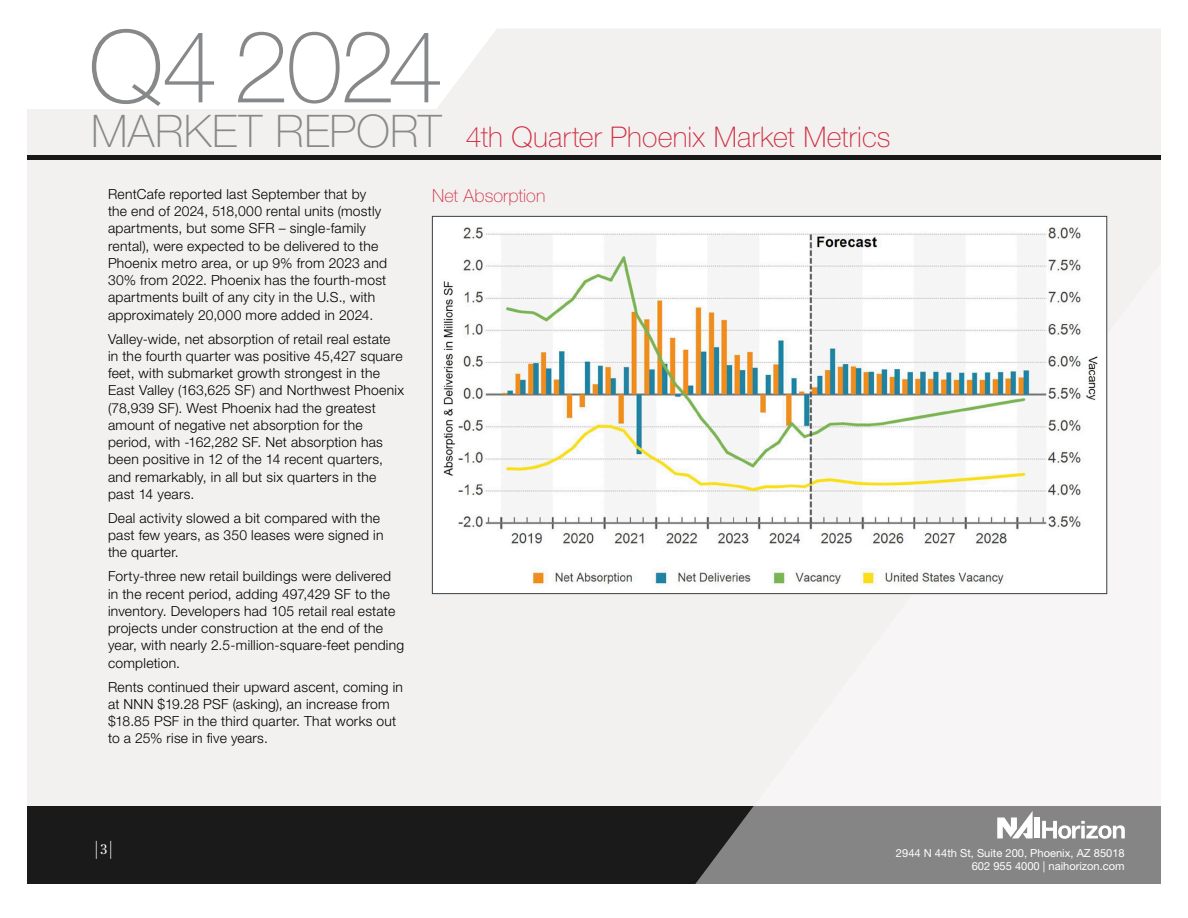
<style>
.page{position:relative;width:1188px;height:918px;background:#fff}
.page>*{position:absolute;margin:0;border:0;box-sizing:border-box;transform-origin:0 0}
.t1{font:100 100.5px "Helvetica Neue LT Std";letter-spacing:-.025em;color:#868889}
.t2{font:100 28.5px "Helvetica Neue LT Std";letter-spacing:.005em;color:#d02c40}
.Table_Subheads{font:100 18px "Helvetica Neue LT Std";letter-spacing:.005em;color:#d02c40}
.t3{font:100 18px "Helvetica Neue LT Std";color:#fff}
.Text{font:300 13.8px/17.2px "Helvetica Neue LT Std";letter-spacing:.02em;color:#000001}
.t4{font:11.1px/13.4px "Helvetica Neue LT Std";color:#fff;text-align:right}
.s1{font-size:45px;color:#868889}
.s2{font-family:"Centennial LT Std";font-weight:300;font-size:13.5px}
</style>
<div class="page">
<div style="left:437px;top:29px;width:724px;height:80px;background:#f2f1f0"></div>
<div style="left:27px;top:109px;width:1134px;height:698px;background:#f2f1f0"></div>
<div style="left:27px;top:807px;width:1134px;height:77px;background:#1a1a1a"></div>
<svg style="left:695px;top:262px;width:466px;height:622px"></svg>
<div style="left:1034px;top:818px;width:6px;height:20px;background:#fff"></div>
<svg style="left:997px;top:811px;width:36px;height:27px"></svg>
<svg style="left:1042px;top:821px;width:83px;height:18px"></svg>
<div style="left:27px;top:155px;width:1134px;height:5px;background:#181818"></div>
<img style="left:434px;top:218px;width:671px;height:374px">
<h1 class="t1" style="left:89px;top:9px;width:356px">Q4 2024</h1>
<h2 class="t2" style="left:91px;top:121px;width:801px"><span class="s1">MARKET REPORT</span> 4th Quarter Phoenix Market Metrics</h2>
<p class="Text" style="left:108px;top:185px;width:281px">RentCafe reported last September that by the end of 2024, 518,000 rental units (mostly apartments, but some SFR – single-family rental), were expected to be delivered to the Phoenix metro area, or up 9% from 2023 and 30% from 2022. Phoenix has the fourth-most apartments built of any city in the U.S., with approximately 20,000 more added in 2024.</p>
<p class="Text" style="left:108px;top:330px;width:298px">Valley-wide, net absorption of retail real estate in the fourth quarter was positive 45,427 square feet, with submarket growth strongest in the East Valley (163,625 SF) and Northwest Phoenix (78,939 SF). West Phoenix had the greatest amount of negative net absorption for the period, with -162,282 SF. Net absorption has been positive in 12 of the 14 recent quarters, and remarkably, in all but six quarters in the past 14 years.</p>
<p class="Text" style="left:108px;top:509px;width:277px">Deal activity slowed a bit compared with the past few years, as 350 leases were signed in the quarter.</p>
<p class="Text" style="left:108px;top:568px;width:298px">Forty-three new retail buildings were delivered in the recent period, adding 497,429 SF to the inventory. Developers had 105 retail real estate projects under construction at the end of the year, with nearly 2.5-million-square-feet pending completion.</p>
<p class="Text" style="left:108px;top:678px;width:296px">Rents continued their upward ascent, coming in at NNN $19.28 PSF (asking), an increase from $18.85 PSF in the third quarter. That works out to a 25% rise in five years.</p>
<p class="Table_Subheads" style="left:432px;top:185px;width:115px">Net Absorption</p>
<h3 class="t3" style="left:94px;top:838px;width:20px">|<span class="s2">3</span>|</h3>
<p class="t4" style="left:896px;top:846px;width:230px">2944 N 44th St, Suite 200, Phoenix, AZ 85018<br>602 955 4000 | naihorizon.com</p>
</div>
